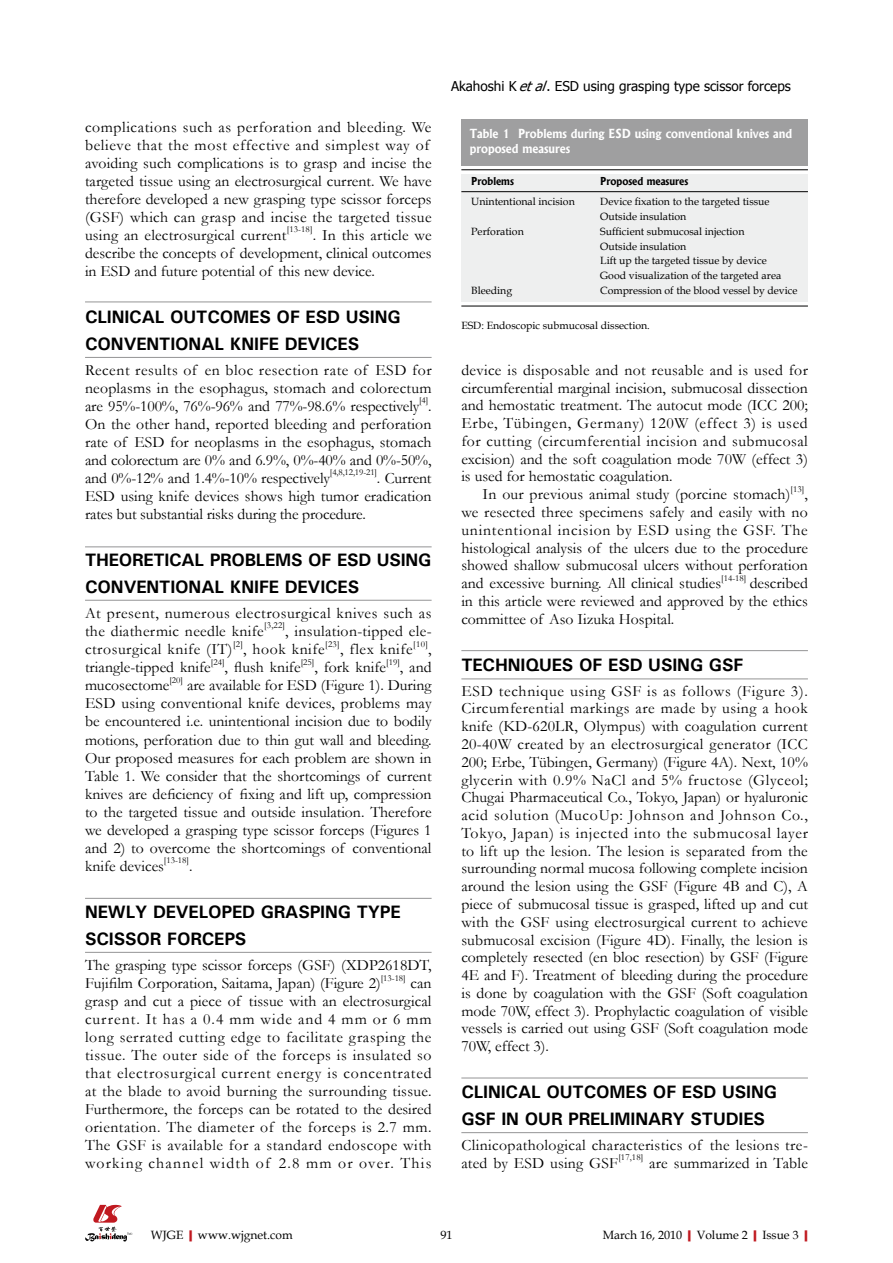
<style>
.page{position:relative;width:893px;height:1263px;background:#fff}
.page>*{position:absolute;margin:0;border:0;box-sizing:border-box;transform-origin:0 0}
.t1{font:700 18px/27px "Univers";letter-spacing:-.01em;color:#000}
.t2{font:15.75px/18px "Garamond";color:#000;text-align:justify}
.t3{font:15.75px/18px "Garamond";letter-spacing:.035em;color:#000}
.t4{font:15.75px/17.9px "Garamond";letter-spacing:.025em;color:#000}
.t5{font:15.75px "Garamond";letter-spacing:.02em;color:#000}
.t6{font:13.5px "Tahoma";color:#000}
.t7{font:700 12px/15px "Albertus";color:#fff}
.t8{font:12px "Book Antiqua";color:#000}
.t9{font:10.5px/14.7px "Book Antiqua";color:#000}
.t10{font:700 10.5px "Albertus";color:#000}
.t11{font:9.15px "Garamond";color:#000}
.s1{font-style:italic}
.s2{font-weight:700;color:#c01920}
</style>
<div class="page">
<svg style="left:85px;top:1205px;width:48px;height:36px"></svg>
<hr style="left:85px;top:302px;width:347px;height:1px;background:#949495">
<hr style="left:85px;top:357px;width:347px;height:1px;background:#949495">
<hr style="left:85px;top:547px;width:347px;height:1px;background:#949495">
<hr style="left:85px;top:600px;width:347px;height:1px;background:#949495">
<hr style="left:461px;top:650px;width:347px;height:1px;background:#949495">
<hr style="left:461px;top:679px;width:347px;height:1px;background:#949495">
<hr style="left:85px;top:898px;width:347px;height:1px;background:#949495">
<hr style="left:85px;top:952px;width:347px;height:1px;background:#949495">
<hr style="left:461px;top:1078px;width:347px;height:1px;background:#949495">
<hr style="left:461px;top:1132px;width:347px;height:1px;background:#949495">
<div style="left:461px;top:119px;width:347px;height:46px;background:#9f9fa0"></div>
<div style="left:461px;top:174px;width:347px;height:127px;background:#eeefef"></div>
<hr style="left:461px;top:169px;width:347px;height:1px;background:#000">
<hr style="left:461px;top:191px;width:347px;height:1px;background:#000">
<hr style="left:461px;top:306px;width:347px;height:1px;background:#000">
<p class="t2" style="left:85px;top:118px;width:348px;text-align:left">complications such as perforation and bleeding. We believe that the most effective and simplest way of avoiding such complications is to grasp and incise the targeted tissue using an electrosurgical current. We have therefore developed a new grasping type scissor forceps (GSF) which can grasp and incise the targeted tissue using an electrosurgical current</p>
<p class="t11" style="left:287px;top:223px;width:27px">[13-18]</p>
<p class="t2" style="left:85px;top:226px;width:348px;text-indent:228px">. In this article we describe the concepts of development, clinical outcomes in ESD and future potential of this new device.</p>
<p class="t1" style="left:85px;top:303px;width:317px">CLINICAL OUTCOMES OF ESD USING<br>CONVENTIONAL KNIFE DEVICES</p>
<p class="t2" style="left:85px;top:361px;width:348px">Recent results of en bloc resection rate of ESD for neoplasms in the esophagus, stomach and colorectum are 95%-100%, 76%-96% and 77%-98.6% respectively</p>
<p class="t11" style="left:419px;top:394px;width:11px">[4]</p>
<p class="t2" style="left:85px;top:397px;width:348px;text-indent:343px">.<br>On the other hand, reported bleeding and perforation rate of ESD for neoplasms in the esophagus, stomach and colorectum are 0% and 6.9%, 0%-40% and 0%-50%, and 0%-12% and 1.4%-10% respectively</p>
<p class="t11" style="left:330px;top:466px;width:49px">[4,8,12,19-21]</p>
<p class="t2" style="left:85px;top:469px;width:348px;text-indent:292px">. Current ESD using knife devices shows high tumor eradication rates but substantial risks during the procedure.</p>
<p class="t1" style="left:85px;top:546px;width:348px">THEORETICAL PROBLEMS OF ESD USING<br>CONVENTIONAL KNIFE DEVICES</p>
<p class="t3" style="left:85px;top:604px;width:348px">At present, numerous electrosurgical knives such as the diathermic needle knife</p>
<p class="t11" style="left:264px;top:619px;width:22px">[3,22]</p>
<p class="t5" style="left:285px;top:620px;width:147px">, insulation-tipped ele-</p>
<p class="t3" style="left:85px;top:640px;width:149px">ctrosurgical knife (IT)</p>
<p class="t11" style="left:233px;top:637px;width:11px">[2]</p>
<p class="t3" style="left:243px;top:640px;width:83px">, hook knife</p>
<p class="t11" style="left:325px;top:637px;width:16px">[23]</p>
<p class="t3" style="left:340px;top:640px;width:74px">, flex knife</p>
<p class="t11" style="left:413px;top:637px;width:16px">[10]</p>
<p class="t2" style="left:428px;top:640px;width:5px">,</p>
<p class="t2" style="left:85px;top:658px;width:127px">triangle-tipped knife</p>
<p class="t11" style="left:211px;top:656px;width:15px">[24]</p>
<p class="t2" style="left:225px;top:658px;width:78px">, flush knife</p>
<p class="t11" style="left:301px;top:656px;width:15px">[25]</p>
<p class="t2" style="left:314px;top:658px;width:73px">, fork knife</p>
<p class="t11" style="left:386px;top:656px;width:15px">[19]</p>
<p class="t2" style="left:400px;top:658px;width:33px">, and</p>
<p class="t2" style="left:85px;top:676px;width:86px">mucosectome</p>
<p class="t11" style="left:169px;top:674px;width:15px">[20]</p>
<p class="t2" style="left:85px;top:676px;width:348px;text-indent:102px">are available for ESD (Figure 1). During ESD using conventional knife devices, problems may be encountered i.e. unintentional incision due to bodily motions, perforation due to thin gut wall and bleeding.<br>Our proposed measures for each problem are shown in Table 1. We consider that the shortcomings of current knives are deficiency of fixing and lift up, compression to the targeted tissue and outside insulation. Therefore we developed a grasping type scissor forceps (Figures 1 and 2) to overcome the shortcomings of conventional knife devices</p>
<p class="t11" style="left:164px;top:854px;width:27px">[13-18]</p>
<p class="t2" style="left:189px;top:857px;width:5px">.</p>
<p class="t1" style="left:85px;top:898px;width:317px">NEWLY DEVELOPED GRASPING TYPE<br>SCISSOR FORCEPS</p>
<p class="t2" style="left:85px;top:956px;width:348px">The grasping type scissor forceps (GSF) (XDP2618DT,<br>Fujifilm Corporation, Saitama, Japan) (Figure 2)</p>
<p class="t11" style="left:381px;top:971px;width:27px">[13-18]</p>
<p class="t2" style="left:85px;top:974px;width:348px;text-indent:326px">can grasp and cut a piece of tissue with an electrosurgical current. It has a 0.4 mm wide and 4 mm or 6 mm long serrated cutting edge to facilitate grasping the tissue. The outer side of the forceps is insulated so that electrosurgical current en-ergy is concentrated at the blade to avoid burning the surrounding tissue.<br>Furthermore, the forceps can be rotated to the desired orientation. The diameter of the forceps is 2.7 mm.<br>The GSF is available for a standard endoscope with working channel width of 2.8 mm or over. This</p>
<p class="t6" style="left:451px;top:77px;width:341px">Akahoshi K <span class="s1">etal</span>. ESD using grasping type scissor forceps</p>
<p class="t7" style="left:470px;top:126px;width:324px">Table 1 Problems during ESD using conventional knives and proposed measures</p>
<p class="t10" style="left:471px;top:175px;width:44px">Problems</p>
<p class="t10" style="left:600px;top:175px;width:90px">Proposed measures</p>
<p class="t9" style="left:471px;top:194px;width:105px">Unintentional incision</p>
<p class="t9" style="left:600px;top:194px;width:171px">Device fixation to the targeted tissue<br>Outside insulation</p>
<p class="t9" style="left:471px;top:224px;width:54px">Perforation</p>
<p class="t9" style="left:600px;top:224px;width:182px">Sufficient submucosal injection<br>Outside insulation<br>Lift up the targeted tissue by device<br>Good visualization of the targeted area</p>
<p class="t9" style="left:471px;top:283px;width:42px">Bleeding</p>
<p class="t9" style="left:600px;top:283px;width:199px">Compression of the blood vessel by device</p>
<p class="t9" style="left:461px;top:317px;width:190px">ESD: Endoscopic submucosal dissection.</p>
<p class="t2" style="left:461px;top:360px;width:348px">device is disposable and not reusable and is used for circumferential marginal incision, submucosal dissection and hemostatic treatment. The autocut mode (ICC 200; Erbe, Tübingen, Germany) 120W (effect 3) is used for cutting (circumferential incision and submucosal excision) and the soft coagulation mode 70W (effect 3) is used for hemostatic coagulation.</p>
<p class="t2" style="left:483px;top:485px;width:309px">In our previous animal study (porcine stomach)</p>
<p class="t11" style="left:790px;top:483px;width:15px">[13]</p>
<p class="t2" style="left:461px;top:485px;width:348px;text-indent:343px">, we resected three specimens safely and easily with no unintentional incision by ESD using the GSF. The histological analysis of the ulcers due to the procedure showed shallow submucosal ulcers without perforation and excessive burning. All clinical studies</p>
<p class="t11" style="left:721px;top:571px;width:27px">[14-18]</p>
<p class="t2" style="left:461px;top:574px;width:348px;text-indent:288px">described in this article were reviewed and approved by the ethics committee of Aso Iizuka Hospital.</p>
<p class="t1" style="left:461px;top:651px;width:284px">TECHNIQUES OF ESD USING GSF</p>
<p class="t2" style="left:461px;top:681px;width:348px">ESD technique using GSF is as follows (Figure 3).<br>Circumferential markings are made by using a hook knife (KD-620LR, Olympus) with coagulation current 20-40W created by an electrosurgical generator (ICC 200; Erbe, Tübingen, Germany) (Figure 4A). Next, 10% glycerin with 0.9% NaCl and 5% fructose (Glyceol; Chugai Pharmaceutical Co., Tokyo, Japan) or hyaluronic acid solution (MucoUp: Johnson and Johnson Co., Tokyo, Japan) is injected into the submucosal layer to lift up the lesion. The lesion is separated from the surrounding normal mucosa following complete incision around the lesion using the GSF (Figure 4B and C), A piece of submucosal tissue is grasped, lifted up and cut with the GSF using electrosurgical current to achieve submucosal excision (Figure 4D). Finally, the lesion is completely resected (en bloc resection) by GSF (Figure 4E and F). Treatment of bleeding during the procedure is done by coagulation with the GSF (Soft coagulation mode 70W, effect 3). Prophylactic coagulation of visible vessels is carried out using GSF (Soft coagulation mode 70W, effect 3).</p>
<p class="t1" style="left:461px;top:1078px;width:317px">CLINICAL OUTCOMES OF ESD USING<br>GSF IN OUR PRELIMINARY STUDIES</p>
<p class="t4" style="left:461px;top:1136px;width:347px">Clinicopathological characteristics of the lesions tre&shy;ated by ESD using GSF</p>
<p class="t11" style="left:618px;top:1151px;width:26px">[17,18]</p>
<p class="t2" style="left:649px;top:1153px;width:160px">are summarized in Table</p>
<p class="t8" style="left:151px;top:1226px;width:143px">WJGE<span class="s2">|</span>www.wjgnet.com</p>
<p class="t8" style="left:440px;top:1226px;width:13px">91</p>
<p class="t8" style="left:603px;top:1226px;width:212px">March 16, 2010<span class="s2">|</span>Volume 2<span class="s2">|</span>Issue 3<span class="s2">|</span></p>
</div>
